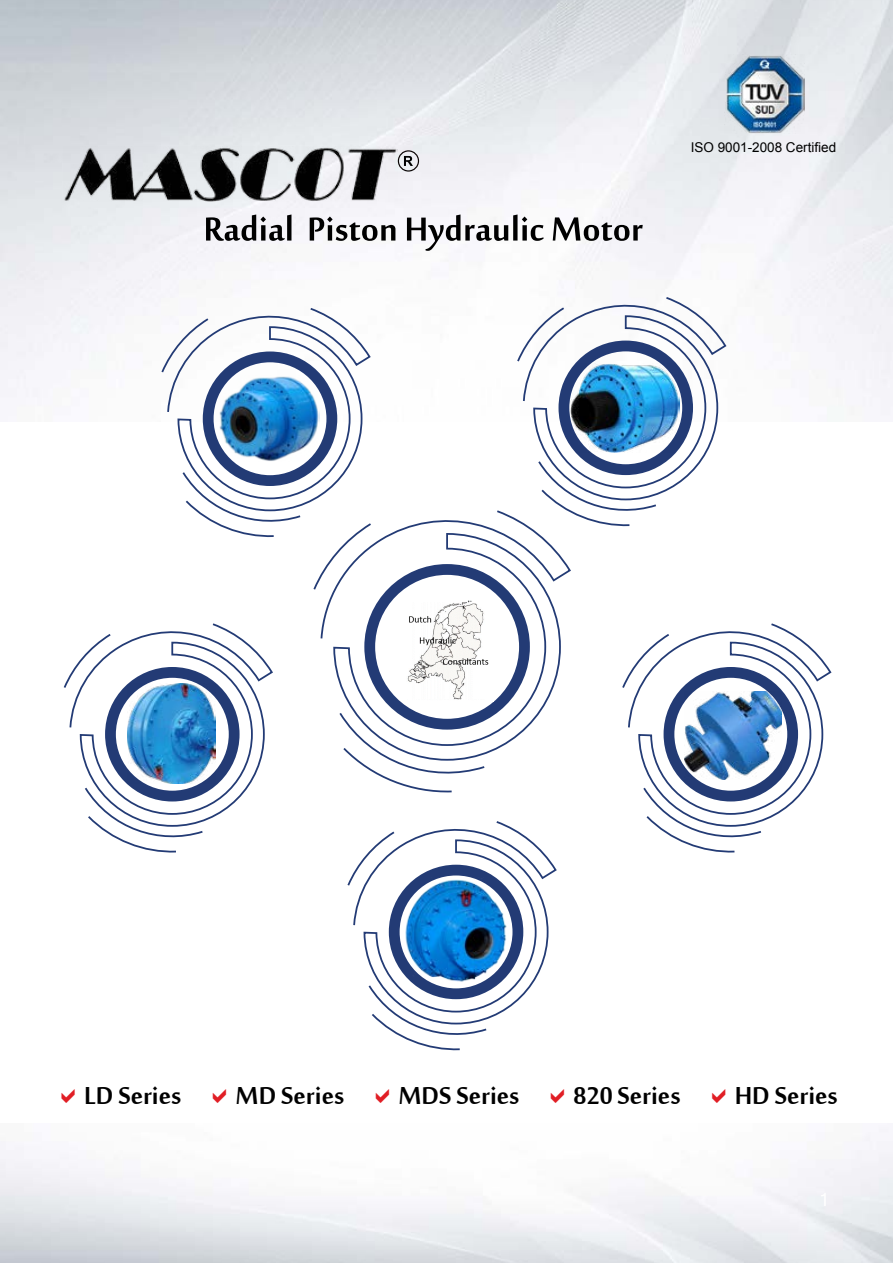
<style>
.page{position:relative;width:893px;height:1263px;background:#fff}
.page>*{position:absolute;margin:0;border:0;box-sizing:border-box;transform-origin:0 0}
.t1{font:51px "Mool Boran";color:#000}
.t2{font:37.5px "Mool Boran";color:#000}
.t3{font:13.5px "Arial";color:#000}
</style>
<div class="page">
<img style="left:0;top:0;width:893px;height:415px">
<svg style="left:313px;top:510px;width:258px;height:283px"></svg>
<svg style="left:160px;top:302px;width:212px;height:236px"></svg>
<svg style="left:516px;top:291px;width:212px;height:236px"></svg>
<svg style="left:347px;top:821px;width:210px;height:230px"></svg>
<svg style="left:622px;top:623px;width:210px;height:230px"></svg>
<svg style="left:63px;top:623px;width:210px;height:230px"></svg>
<img style="left:127px;top:683px;width:88px;height:101px">
<img style="left:571px;top:364px;width:109px;height:89px">
<img style="left:685px;top:691px;width:96px;height:89px">
<img style="left:64px;top:146px;width:334px;height:55px">
<img style="left:403px;top:878px;width:107px;height:107px">
<svg style="left:404px;top:156px;width:9px;height:10px"></svg>
<div style="left:398px;top:150px;width:21px;height:22px;border:1px solid #0b0505;border-radius:50%"></div>
<img style="left:219px;top:375px;width:100px;height:87px">
<img style="left:725px;top:54px;width:80px;height:80px">
<img style="left:402px;top:595px;width:91px;height:106px">
<h1 class="t1" style="left:203px;top:193px;width:441px">Radial Piston Hydraulic Motor</h1>
<p class="t3" style="left:691px;top:138px;width:147px">ISO 9001-2008 Certified</p>
<p class="t2" style="left:84px;top:1069px;width:99px">LD Series</p>
<p class="t2" style="left:236px;top:1069px;width:110px">MD Series</p>
<p class="t2" style="left:398px;top:1069px;width:122px">MDS Series</p>
<p class="t2" style="left:574px;top:1069px;width:108px">820 Series</p>
<p class="t2" style="left:735px;top:1069px;width:105px">HD Series</p>
</div>
